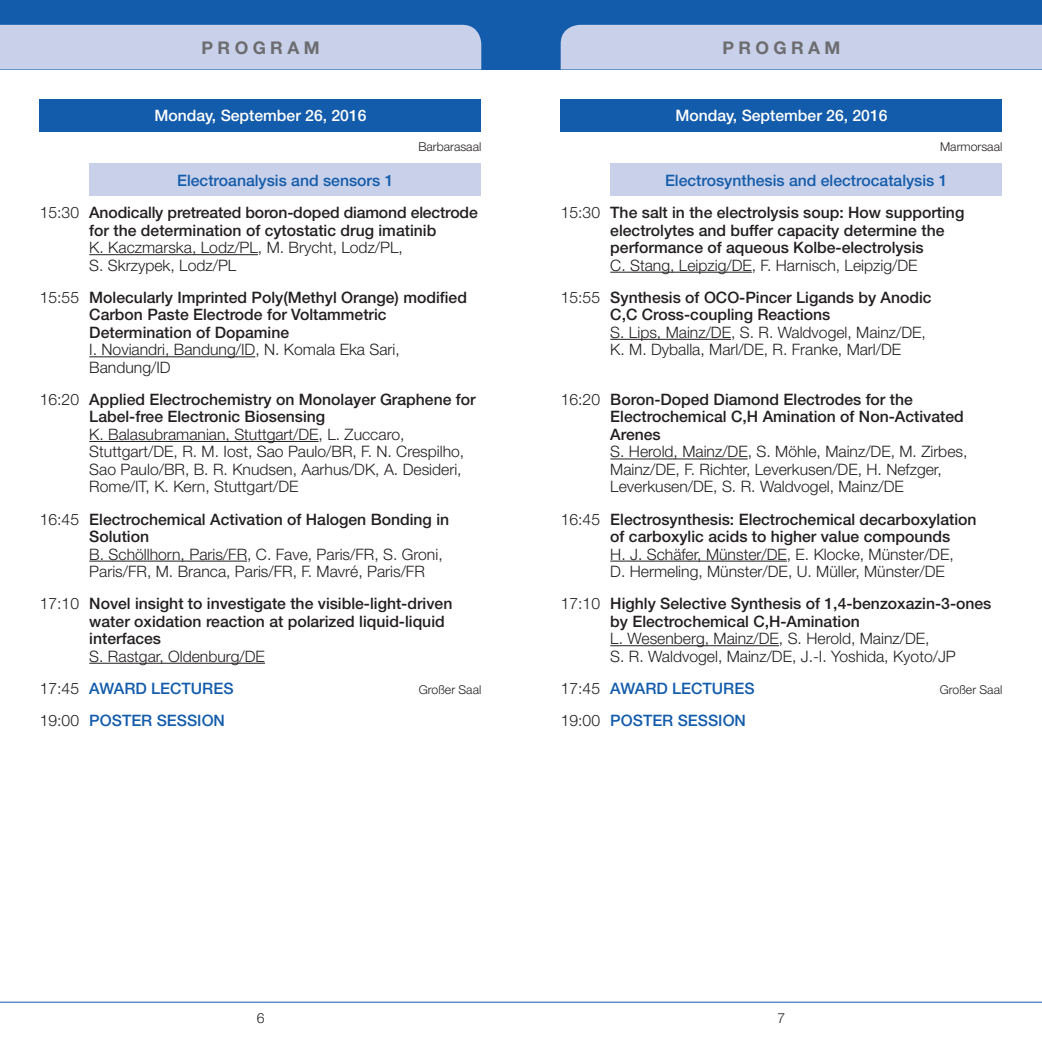
<style>
.page{position:relative;width:1042px;height:1042px;background:#fff}
.page>*{position:absolute;margin:0;border:0;box-sizing:border-box;transform-origin:0 0}
.t1{font:700 17.5px "Helvetica Neue";letter-spacing:.25em;color:#6c6d70}
.t2{font:500 15.75px/17.5px "Helvetica Neue";color:#231f20}
.t3{font:300 15.75px/17.5px "Helvetica Neue";color:#231f20}
.t4{font:500 15.75px "Helvetica Neue";color:#135cab}
.t5{font:500 15.75px "Helvetica Neue";color:#fff}
.t6{font:300 14px "Helvetica Neue";color:#231f20}
.t7{font:300 12.25px "Helvetica Neue";color:#231f20}
.s1{color:#135cab}
.s2{font-weight:300}
.s3{font-weight:500;color:#135cab}
.s4{font-weight:300;color:#231f20}
.s5{font-weight:500}
</style>
<div class="page">
<div style="left:0;top:0;width:1042px;height:69px;background:#135cab"></div>
<div style="left:0;top:25px;width:481px;height:44px;background:#c9d0e9"></div>
<div style="left:561px;top:25px;width:481px;height:44px;background:#c9d0e9"></div>
<hr style="left:0;top:1002px;width:521px;height:1px;background:#135cab">
<hr style="left:521px;top:1002px;width:521px;height:1px;background:#135cab">
<div style="left:561px;top:99px;width:441px;height:32px;background:#135cab"></div>
<div style="left:610px;top:164px;width:392px;height:32px;background:#c9d0e9"></div>
<hr style="left:610px;top:272px;width:142px;height:1px;background:#231f20">
<hr style="left:610px;top:339px;width:121px;height:1px;background:#231f20">
<hr style="left:610px;top:458px;width:138px;height:1px;background:#231f20">
<hr style="left:610px;top:561px;width:177px;height:1px;background:#231f20">
<hr style="left:610px;top:645px;width:169px;height:1px;background:#231f20">
<div style="left:40px;top:99px;width:441px;height:32px;background:#135cab"></div>
<div style="left:89px;top:164px;width:392px;height:32px;background:#c9d0e9"></div>
<hr style="left:89px;top:254px;width:169px;height:1px;background:#231f20">
<hr style="left:89px;top:356px;width:166px;height:1px;background:#231f20">
<hr style="left:89px;top:441px;width:230px;height:1px;background:#231f20">
<hr style="left:89px;top:561px;width:158px;height:1px;background:#231f20">
<hr style="left:89px;top:663px;width:176px;height:1px;background:#231f20">
<p class="t1" style="left:202px;top:37px;width:119px">PROGRAM</p>
<p class="t1" style="left:722px;top:37px;width:119px">PROGRAM</p>
<p class="t5" style="left:154px;top:106px;width:214px">Monday, September 26, 2016</p>
<p class="t7" style="left:418px;top:139px;width:64px">Barbarasaal</p>
<p class="t2" style="left:40px;top:164px;width:439px;line-height:32.2px;text-indent:137px"><span class="s1">Electroanalysis and sensors 1<br></span><span class="s2">15:30</span> Anodically pretreated boron-doped diamond electrode</p>
<p class="t2" style="left:89px;top:221px;width:348px">for the determination of cytostatic drug imatinib</p>
<p class="t3" style="left:89px;top:238px;width:315px">K. Kaczmarska, Lodz/PL, M. Brycht, Lodz/PL,<br>S. Skrzypek, Lodz/PL</p>
<p class="t2" style="left:89px;top:288px;width:379px;text-indent:-50px"><span class="s2">15:55</span> Molecularly Imprinted Poly(Methyl Orange) modified<br>Carbon Paste Electrode for Voltammetric<br>Determination of Dopamine</p>
<p class="t3" style="left:89px;top:340px;width:312px">I. Noviandri, Bandung/ID, N. Komala Eka Sari,<br>Bandung/ID</p>
<p class="t2" style="left:89px;top:390px;width:388px;text-indent:-50px"><span class="s2">16:20</span> Applied Electrochemistry on Monolayer Graphene for<br>Label-free Electronic Biosensing</p>
<p class="t3" style="left:89px;top:425px;width:376px">K. Balasubramanian, Stuttgart/DE, L. Zuccaro, Stuttgart/DE, R. M. Iost, Sao Paulo/BR, F. N. Crespilho, Sao Paulo/BR, B. R. Knudsen, Aarhus/DK, A. Desideri, Rome/IT, K. Kern, Stuttgart/DE</p>
<p class="t2" style="left:89px;top:510px;width:361px;text-indent:-50px"><span class="s2">16:45</span> Electrochemical Activation of Halogen Bonding in<br>Solution</p>
<p class="t3" style="left:89px;top:545px;width:355px">B. Schöllhorn, Paris/FR, C. Fave, Paris/FR, S. Groni,<br>Paris/FR, M. Branca, Paris/FR, F. Mavré, Paris/FR</p>
<p class="t2" style="left:89px;top:594px;width:364px;text-indent:-50px"><span class="s2">17:10</span> Novel insight to investigate the visible-light-driven water oxidation reaction at polarized liquid-liquid interfaces</p>
<p class="t3" style="left:40px;top:639px;width:227px;line-height:32.2px;text-indent:50px">S. Rastgar, Oldenburg/DE<br>17:45 <span class="s3">AWARD LECTURES</span></p>
<p class="t7" style="left:419px;top:682px;width:64px">Großer Saal</p>
<p class="t4" style="left:40px;top:711px;width:187px"><span class="s4">19:00</span> POSTER SESSION</p>
<p class="t5" style="left:675px;top:106px;width:214px">Monday, September 26, 2016</p>
<p class="t7" style="left:940px;top:139px;width:64px">Marmorsaal</p>
<p class="t2" style="left:561px;top:164px;width:405px;line-height:32.2px;text-indent:104px"><span class="s1">Electrosynthesis and electrocatalysis 1<br></span><span class="s2">15:30</span> The salt in the electrolysis soup: How supporting</p>
<p class="t2" style="left:610px;top:221px;width:336px">electrolytes and buffer capacity determine the performance of aqueous Kolbe-electrolysis</p>
<p class="t3" style="left:561px;top:248px;width:372px;line-height:32.2px;text-indent:50px">C. Stang, Leipzig/DE, F. Harnisch, Leipzig/DE<br>15:55 <span class="s5">Synthesis of OCO-Pincer Ligands by Anodic</span></p>
<p class="t2" style="left:610px;top:306px;width:222px">C,C Cross-coupling Reactions</p>
<p class="t3" style="left:610px;top:323px;width:317px">S. Lips, Mainz/DE, S. R. Waldvogel, Mainz/DE,<br>K. M. Dyballa, Marl/DE, R. Franke, Marl/DE</p>
<p class="t2" style="left:610px;top:390px;width:355px;text-indent:-50px"><span class="s2">16:20</span> Boron-Doped Diamond Electrodes for the<br>Electrochemical C,H Amination of Non-Activated<br>Arenes</p>
<p class="t3" style="left:610px;top:443px;width:359px">S. Herold, Mainz/DE, S. Möhle, Mainz/DE, M. Zirbes,<br>Mainz/DE, F. Richter, Leverkusen/DE, H. Nefzger,<br>Leverkusen/DE, S. R. Waldvogel, Mainz/DE</p>
<p class="t2" style="left:610px;top:510px;width:368px;text-indent:-50px"><span class="s2">16:45</span> Electrosynthesis: Electrochemical decarboxylation of carboxylic acids to higher value compounds</p>
<p class="t3" style="left:610px;top:545px;width:345px">H. J. Schäfer, Münster/DE, E. Klocke, Münster/DE,<br>D. Hermeling, Münster/DE, U. Müller, Münster/DE</p>
<p class="t2" style="left:610px;top:594px;width:383px;text-indent:-50px"><span class="s2">17:10</span> Highly Selective Synthesis of 1,4-benzoxazin-3-ones by Electrochemical C,H-Amination</p>
<p class="t3" style="left:610px;top:629px;width:347px">L. Wesenberg, Mainz/DE, S. Herold, Mainz/DE,<br>S. R. Waldvogel, Mainz/DE, J.-I. Yoshida, Kyoto/JP</p>
<p class="t4" style="left:561px;top:679px;width:195px"><span class="s4">17:45</span> AWARD LECTURES</p>
<p class="t7" style="left:940px;top:682px;width:64px">Großer Saal</p>
<p class="t4" style="left:561px;top:711px;width:187px"><span class="s4">19:00</span> POSTER SESSION</p>
<p class="t6" style="left:257px;top:1010px;width:9px">6</p>
<p class="t6" style="left:777px;top:1010px;width:9px">7</p>
</div>
